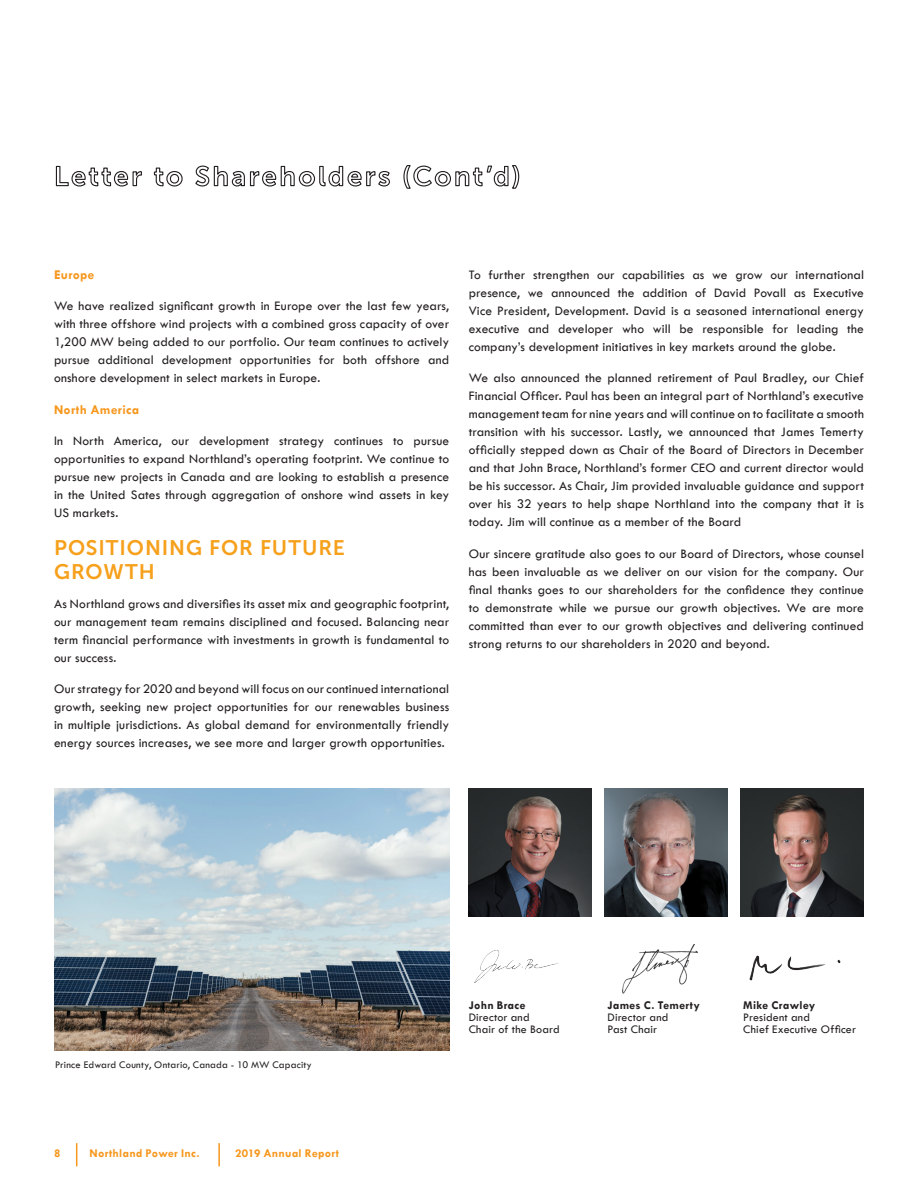
<style>
.page{position:relative;width:918px;height:1188px;background:#fff}
.page>*{position:absolute;margin:0;border:0;box-sizing:border-box;transform-origin:0 0}
.t1{font:21px/24px "Museo Sans 700";letter-spacing:.045em;color:#f6a01b}
.t2{font:13.5px/18px "Tw Cen";letter-spacing:.01em;color:#231f20;text-align:justify}
.t3{font:700 13.5px "Tw Cen";letter-spacing:.025em;color:#f7971d}
.t4{font:12px/11.9px "Tw Cen";letter-spacing:.015em;color:#231f20}
.t5{font:700 12px "Tw Cen";letter-spacing:.025em;color:#f7971d}
.t6{font:10.5px "Tw Cen";letter-spacing:.015em;color:#231f20}
.s1{font-weight:700}
</style>
<div class="page">
<hr style="left:218px;top:1143px;width:2px;height:23px;background:#f7971d">
<svg style="left:76px;top:1143px;width:1px;height:23px"></svg>
<svg style="left:55px;top:165px;width:87px;height:22px"></svg>
<svg style="left:153px;top:167px;width:30px;height:20px"></svg>
<svg style="left:195px;top:165px;width:195px;height:22px"></svg>
<svg style="left:403px;top:165px;width:117px;height:24px"></svg>
<img style="left:54px;top:788px;width:395px;height:263px">
<img style="left:749px;top:955px;width:92px;height:26px">
<img style="left:605px;top:788px;width:122px;height:129px">
<img style="left:469px;top:788px;width:123px;height:129px">
<img style="left:740px;top:788px;width:123px;height:129px">
<img style="left:622px;top:944px;width:76px;height:50px">
<img style="left:474px;top:950px;width:85px;height:33px">
<h4 class="t3" style="left:54px;top:266px;width:42px">Europe</h4>
<p class="t2" style="left:54px;top:297px;width:397px">We have realized significant growth in Europe over the last few years, with three offshore wind projects with a combined gross capacity of over 1,200 MW being added to our portfolio. Our team continues to actively pursue additional development opportunities for both offshore and onshore development in select markets in Europe.</p>
<h4 class="t3" style="left:54px;top:401px;width:87px">North America</h4>
<p class="t2" style="left:54px;top:432px;width:397px">In North America, our development strategy continues to pursue opportunities to expand Northland’s operating footprint. We continue to pursue new projects in Canada and are looking to establish a presence in the United Sates through aggregation of onshore wind assets in key US markets.</p>
<h3 class="t1" style="left:54px;top:536px;width:293px">POSITIONING FOR FUTURE<br>GROWTH</h3>
<p class="t2" style="left:54px;top:594px;width:397px">As Northland grows and diversifies its asset mix and geographic footprint, our management team remains disciplined and focused. Balancing near term financial performance with investments in growth is fundamental to our success.</p>
<p class="t2" style="left:54px;top:680px;width:397px">Our strategy for 2020 and beyond will focus on our continued international growth, seeking new project opportunities for our renewables business in multiple jurisdictions. As global demand for environmentally friendly energy sources increases, we see more and larger growth opportunities.</p>
<p class="t2" style="left:469px;top:265px;width:397px">To further strengthen our capabilities as we grow our international presence, we announced the addition of David Povall as Executive Vice President, Development. David is a seasoned international energy executive and developer who will be responsible for leading the company’s development initiatives in key markets around the globe.</p>
<p class="t2" style="left:469px;top:369px;width:397px">We also announced the planned retirement of Paul Bradley, our Chief Financial Officer. Paul has been an integral part of Northland’s executive management team for nine years and will continue on to facilitate a smooth transition with his successor. Lastly, we announced that James Temerty officially stepped down as Chair of the Board of Directors in December and that John Brace, Northland’s former CEO and current director would be his successor. As Chair, Jim provided invaluable guidance and support over his 32 years to help shape Northland into the company that it is today. Jim will continue as a member of the Board</p>
<p class="t2" style="left:469px;top:544px;width:397px">Our sincere gratitude also goes to our Board of Directors, whose counsel has been invaluable as we deliver on our vision for the company. Our final thanks goes to our shareholders for the confidence they continue to demonstrate while we pursue our growth objectives. We are more committed than ever to our growth objectives and delivering continued strong returns to our shareholders in 2020 and beyond.</p>
<p class="t6" style="left:55px;top:1058px;width:258px">Prince Edward County, Ontario, Canada - 10 MW Capacity</p>
<p class="t5" style="left:54px;top:1146px;width:8px">8</p>
<p class="t5" style="left:89px;top:1146px;width:112px">Northland Power Inc.</p>
<p class="t5" style="left:235px;top:1146px;width:105px">2019 Annual Report</p>
<p class="t4" style="left:469px;top:999px;width:92px"><span class="s1">John Brace<br></span>Director and<br>Chair of the Board</p>
<p class="t4" style="left:608px;top:999px;width:94px"><span class="s1">James C. Temerty<br></span>Director and<br>Past Chair</p>
<p class="t4" style="left:743px;top:999px;width:114px"><span class="s1">Mike Crawley<br></span>President and<br>Chief Executive Officer</p>
</div>
